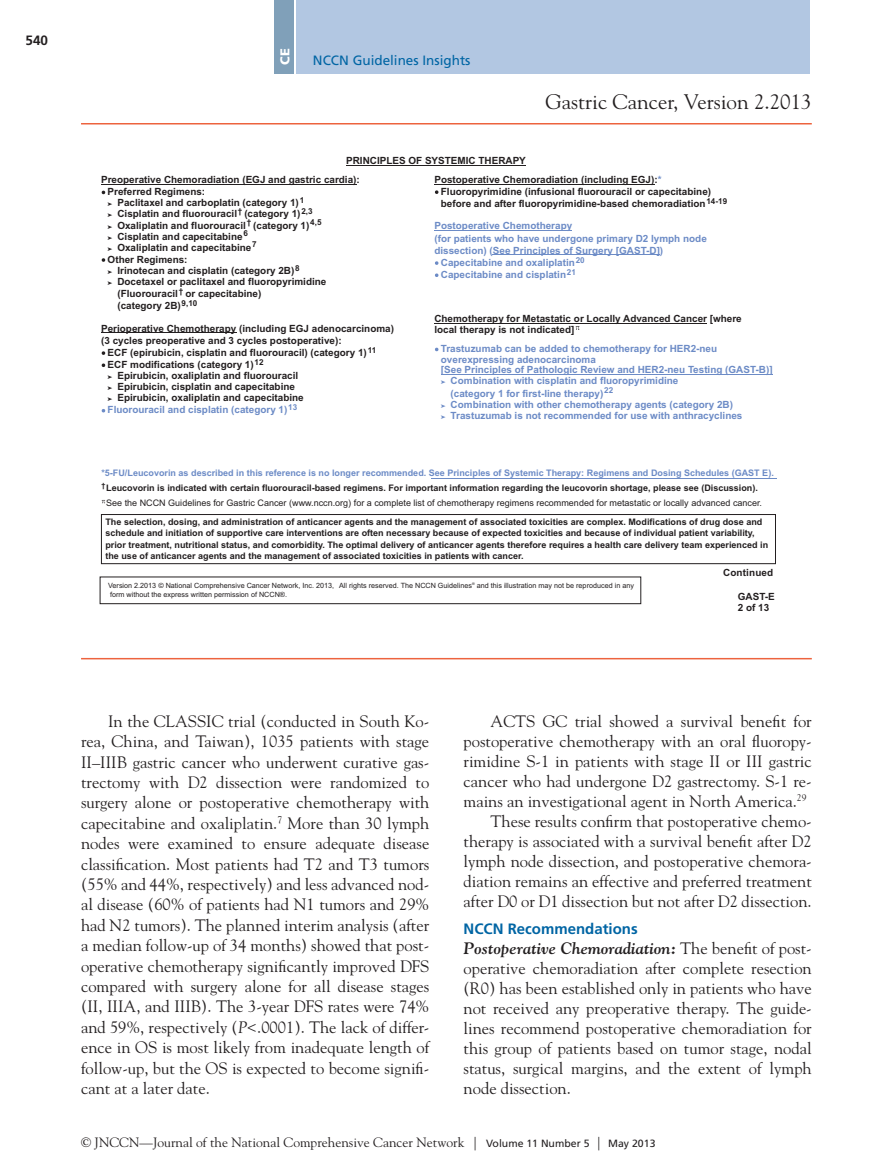
<style>
.page{position:relative;width:878px;height:1175px;background:#fff}
.page>*{position:absolute;margin:0;border:0;box-sizing:border-box;transform-origin:0 0}
.t1{font:21px "Goudy Std";color:#231f20}
.TXT{font:16.5px/20.4px "Goudy Std";color:#231f20;text-align:justify}
.H3__body_text{font:16.5px/20px "Goudy Std";color:#231f20;text-align:justify}
.t2{font:700 15px "Frutiger LT Std";color:#0065a4}
.t3{font:13.5px "Goudy Std";color:#231f20}
.t4{font:13.5px "Frutiger LT Std";color:#0065a4}
.t5{font:700 13.5px "Frutiger LT Std";color:#231f20}
.t6{font:900 12.9px "Frutiger LT Std";color:#fff}
.t7{font:700 9.9px/11.1px "Arial";color:#231f20}
.t8{font:700 9.9px/12.1px "Arial";color:#6c8bc6}
.t9{font:700 9px/11.1px "Arial";color:#231f20}
.t10{font:9px "Arial";color:#231f20}
.t11{font:700 9px "Arial";color:#6c8bc6}
.t12{font:700 8.1px "Arial";color:#231f20}
.t13{font:700 8.1px/12.1px "Arial";color:#6c8bc6}
.t14{font:7.2px/8.9px "Arial";color:#231f20}
.t15{font:5.4px/11.1px "Zapf Dingbats ITC";color:#231f20;text-align:justify}
.t16{font:3.6px "Arial";color:#231f20}
.s1{color:#6c8bc6}
.s2{font-style:italic}
.s3{font-weight:700;font-style:italic}
.s4{font-family:"Frutiger LT Std";font-size:10.5px}
</style>
<div class="page">
<hr style="left:81px;top:123px;width:730px;height:1px;background:#ed633e">
<hr style="left:81px;top:658px;width:730px;height:1px;background:#ed633e">
<div style="left:297px;top:0;width:513px;height:74px;background:#b2c7e2"></div>
<div style="left:274px;top:0;width:20px;height:74px;background:#80a0b9"></div>
<svg style="left:102px;top:351px;width:3px;height:4px"></svg>
<svg style="left:102px;top:363px;width:3px;height:4px"></svg>
<svg style="left:102px;top:258px;width:3px;height:4px"></svg>
<hr style="left:101px;top:184px;width:255px;height:1px;background:#231f20">
<hr style="left:101px;top:332px;width:135px;height:1px;background:#231f20">
<hr style="left:346px;top:165px;width:179px;height:1px;background:#231f20">
<div style="left:101px;top:514px;width:674px;height:50px;border:1px solid #231f20"></div>
<svg style="left:435px;top:190px;width:3px;height:4px"></svg>
<svg style="left:435px;top:261px;width:3px;height:4px"></svg>
<svg style="left:435px;top:273px;width:3px;height:4px"></svg>
<hr style="left:434px;top:184px;width:220px;height:1px;background:#231f20">
<hr style="left:434px;top:230px;width:138px;height:1px;background:#6c8bc6">
<hr style="left:493px;top:255px;width:167px;height:1px;background:#6c8bc6">
<hr style="left:434px;top:323px;width:273px;height:1px;background:#231f20">
<hr style="left:441px;top:374px;width:331px;height:1px;background:#6c8bc6">
<hr style="left:431px;top:478px;width:345px;height:1px;background:#6c8bc6">
<div style="left:100px;top:576px;width:541px;height:28px;border:1px solid #231f20"></div>
<p class="t5" style="left:26px;top:32px;width:24px">540</p>
<p class="t6" style="left:277px;top:65px;width:18px;rotate:-90deg">CE</p>
<p class="t4" style="left:313px;top:52px;width:159px">NCCN Guidelines Insights</p>
<p class="t7" style="left:346px;top:155px;width:181px">PRINCIPLES OF SYSTEMIC THERAPY</p>
<p class="t1" style="left:545px;top:89px;width:268px">Gastric Cancer, Version 2.2013</p>
<p class="t7" style="left:101px;top:174px;width:260px">Preoperative Chemoradiation (EGJ and gastric cardia):</p>
<p class="t7" style="left:117px;top:198px;width:193px">Paclitaxel and carboplatin (category 1)<br>Cisplatin and fluorouracil (category 1)<br>Oxaliplatin and fluorouracil (category 1)</p>
<p class="t7" style="left:108px;top:186px;width:99px">Preferred Regimens:</p>
<p class="t12" style="left:300px;top:195px;width:6px">1</p>
<p class="t12" style="left:301px;top:206px;width:13px">2,3</p>
<p class="t12" style="left:310px;top:217px;width:13px">4,5</p>
<p class="t15" style="left:108px;top:199px;width:6px">➤ ➤ ➤ ➤</p>
<p class="t12" style="left:238px;top:206px;width:6px">†</p>
<p class="t12" style="left:247px;top:217px;width:6px">†</p>
<p class="t12" style="left:243px;top:228px;width:6px">6</p>
<p class="t7" style="left:117px;top:231px;width:135px">Cisplatin and capecitabine<br>Oxaliplatin and capecitabine</p>
<p class="t7" style="left:117px;top:265px;width:210px">Irinotecan and cisplatin (category 2B)<br>Docetaxel or paclitaxel and fluoropyrimidine</p>
<p class="t7" style="left:117px;top:288px;width:145px;line-height:12.1px">(Fluorouracil or capecitabine) (category 2B)</p>
<p class="t7" style="left:101px;top:323px;width:294px">Perioperative Chemotherapy (including EGJ adenocarcinoma)</p>
<p class="t7" style="left:101px;top:335px;width:242px">(3 cycles preoperative and 3 cycles postoperative):</p>
<p class="t7" style="left:108px;top:347px;width:261px">ECF (epirubicin, cisplatin and fluorouracil) (category 1)</p>
<p class="t7" style="left:108px;top:359px;width:148px">ECF modifications (category 1)</p>
<p class="t7" style="left:117px;top:370px;width:188px">Epirubicin, oxaliplatin and fluorouracil<br>Epirubicin, cisplatin and capecitabine<br>Epirubicin, oxaliplatin and capecitabine</p>
<p class="t12" style="left:252px;top:239px;width:6px">7</p>
<p class="t7" style="left:108px;top:254px;width:81px">Other Regimens:</p>
<p class="t12" style="left:295px;top:262px;width:6px">8</p>
<p class="t12" style="left:179px;top:286px;width:6px">†</p>
<p class="t12" style="left:182px;top:298px;width:17px">9,10</p>
<p class="t12" style="left:367px;top:344px;width:10px">11</p>
<p class="t12" style="left:254px;top:356px;width:11px">12</p>
<p class="t15" style="left:108px;top:372px;width:6px">➤ ➤ ➤</p>
<p class="t8" style="left:108px;top:404px;width:191px">Fluorouracil and cisplatin (category 1)<sup>13</sup></p>
<p class="t7" style="left:441px;top:174px;width:288px;line-height:12.1px;text-indent:-6px">Postoperative Chemoradiation (including EGJ):<span class="s1">*<br></span>Fluoropyrimidine (infusional fluorouracil or capecitabine) before and after fluoropyrimidine-based chemoradiation<sup>14-19</sup></p>
<p class="t8" style="left:434px;top:220px;width:274px">Postoperative Chemotherapy<br>(for patients who have undergone primary D2 lymph node</p>
<p class="t8" style="left:441px;top:257px;width:135px">Capecitabine and oxaliplatin<br>Capecitabine and cisplatin</p>
<p class="t8" style="left:434px;top:244px;width:230px">dissection) (See Principles of Surgery [GAST-D])</p>
<p class="t13" style="left:567px;top:254px;width:19px;text-indent:9px">20<br>21</p>
<p class="t7" style="left:434px;top:314px;width:309px;line-height:10.5px">Chemotherapy for Metastatic or Locally Advanced Cancer [where local therapy is not indicated]</p>
<p class="t8" style="left:441px;top:344px;width:278px;line-height:10.6px">Trastuzumab can be added to chemotherapy for HER2-neu overexpressing adenocarcinoma</p>
<p class="t8" style="left:450px;top:388px;width:284px;line-height:11.1px">(category 1 for first-line therapy)<br>Combination with other chemotherapy agents (category 2B)</p>
<p class="t8" style="left:441px;top:364px;width:333px">[See Principles of Pathologic Review and HER2-neu Testing (GAST-B)]</p>
<p class="t8" style="left:450px;top:375px;width:229px">Combination with cisplatin and fluoropyrimidine</p>
<p class="t8" style="left:450px;top:409px;width:293px">Trastuzumab is not recommended for use with anthracyclines</p>
<p class="t13" style="left:604px;top:385px;width:11px">22</p>
<p class="t11" style="left:101px;top:466px;width:674px">*5-FU/Leucovorin as described in this reference is no longer recommended. See Principles of Systemic Therapy: Regimens and Dosing Schedules (GAST E).</p>
<p class="t10" style="left:106px;top:497px;width:657px">See the NCCN Guidelines for Gastric Cancer (www.nccn.org) for a complete list of chemotherapy regimens recommended for metastatic or locally advanced cancer.</p>
<p class="t9" style="left:101px;top:482px;width:658px"><sup>†</sup>Leucovorin is indicated with certain fluorouracil-based regimens. For important information regarding the leucovorin shortage, please see (Discussion).</p>
<p class="t9" style="left:105px;top:517px;width:664px">The selection, dosing, and administration of anticancer agents and the management of associated toxicities are complex. Modifications of drug dose and schedule and initiation of supportive care interventions are often necessary because of expected toxicities and because of individual patient variability, prior treatment, nutritional status, and comorbidity. The optimal delivery of anticancer agents therefore requires a health care delivery team experienced in the use of anticancer agents and the management of associated toxicities in patients with cancer.</p>
<p class="t16" style="left:472px;top:581px;width:4px">®</p>
<p class="t14" style="left:108px;top:581px;width:527px">Version 2.2013 © National Comprehensive Cancer Network, Inc. 2013, All rights reserved. The NCCN Guidelines and this illustration may not be reproduced in any form without the express written permission of NCCN®.</p>
<p class="t7" style="left:723px;top:567px;width:52px">Continued</p>
<p class="t7" style="left:737px;top:592px;width:38px">GAST-E<br>2 of 13</p>
<p class="TXT" style="left:81px;top:710px;width:350px;text-indent:27px">In the CLASSIC trial (conducted in South Ko&shy;rea, China, and Taiwan), 1035 patients with stage II–IIIB gastric cancer who underwent curative gas&shy;trectomy with D2 dissection were randomized to surgery alone or postoperative chemotherapy with capecitabine and oxaliplatin.<sup>7</sup> More than 30 lymph nodes were examined to ensure adequate disease classification. Most patients had T2 and T3 tumors (55% and 44%, respectively) and less advanced nod&shy;al disease (60% of patients had N1 tumors and 29% had N2 tumors). The planned interim analysis (after a median follow‑up of 34 months) showed that post&shy;operative chemotherapy significantly improved DFS compared with surgery alone for all disease stages (II, IIIA, and IIIB). The 3‑year DFS rates were 74% and 59%, respectively (<span class="s2">P</span>&lt;.0001). The lack of differ&shy;ence in OS is most likely from inadequate length of follow‑up, but the OS is expected to become signifi&shy;cant at a later date.</p>
<p class="TXT" style="left:463px;top:711px;width:350px;line-height:20px;text-indent:27px">ACTS GC trial showed a survival benefit for postoperative chemotherapy with an oral fluoropy&shy;rimidine S-1 in patients with stage II or III gastric cancer who had undergone D2 gastrectomy. S‑1 re&shy;mains an investigational agent in North America.<sup>29</sup></p>
<p class="TXT" style="left:463px;top:811px;width:350px;line-height:20px;text-indent:27px">These results confirm that postoperative chemo&shy;therapy is associated with a survival benefit after D2 lymph node dissection, and postoperative chemora&shy;diation remains an effective and preferred treatment after D0 or D1 dissection but not after D2 dissection.</p>
<h2 class="t2" style="left:463px;top:920px;width:176px">NCCN Recommendations</h2>
<p class="H3__body_text" style="left:463px;top:938px;width:350px"><span class="s3">Postoperative Chemoradiation:</span> The benefit of post&shy;operative chemoradiation after complete resection (R0) has been established only in patients who have not received any preoperative therapy. The guide&shy;lines recommend postoperative chemoradiation for this group of patients based on tumor stage, nodal status, surgical margins, and the extent of lymph node dissection.</p>
<p class="t3" style="left:81px;top:1134px;width:576px">© JNCCN—Journal of the National Comprehensive Cancer Network | <span class="s4">Volume 11 Number 5</span> | <span class="s4">May 2013</span></p>
</div>
